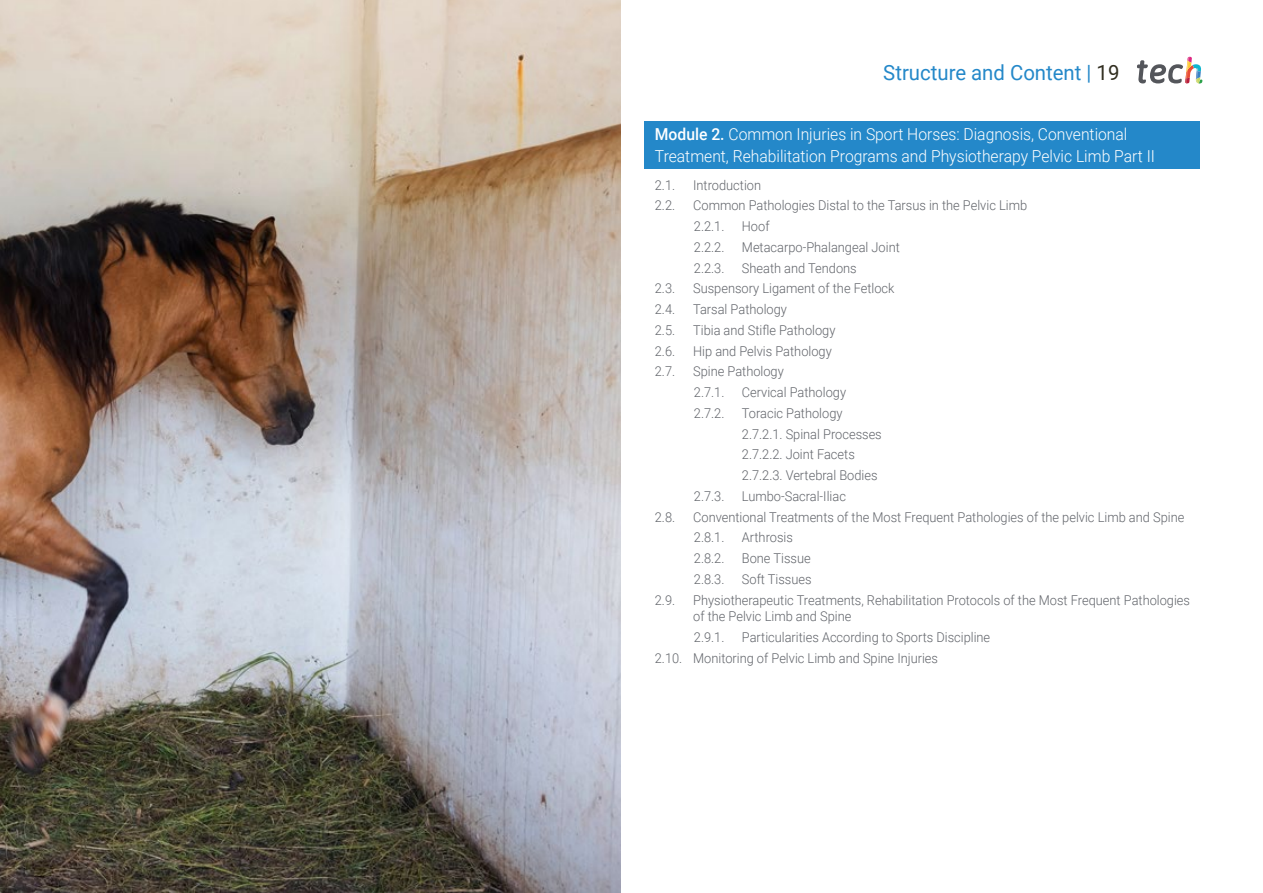
<style>
.page{position:relative;width:1263px;height:893px;background:#fff}
.page>*{position:absolute;margin:0;border:0;box-sizing:border-box;transform-origin:0 0}
.t1{font:21px "Roboto";color:#2488c9}
.t2{font:300 16.5px/22.5px "Roboto";color:#fff;scale:.95 1}
.t3{font:300 13.5px/20.7px "Roboto";color:#61646a;scale:.95 1}
.s1{color:#312e20}
.s2{font-weight:500}
</style>
<div class="page">
<svg style="left:1137px;top:57px;width:65px;height:27px"></svg>
<img style="left:0;top:0;width:621px;height:893px">
<div style="left:644px;top:121px;width:555px;height:48px;background:#2488c9"></div>
<h1 class="t1" style="left:883px;top:57px;width:238px">Structure and Content | <span class="s1">19</span></h1>
<p class="t2" style="left:655px;top:122px;width:528px"><span class="s2">Module 2.</span> Common Injuries in Sport Horses: Diagnosis, Conventional<br>Treatment, Rehabilitation Programs and Physiotherapy Pelvic Limb Part II</p>
<p class="t3" style="left:655px;top:174px;width:23px">2.1.</p>
<p class="t3" style="left:693px;top:174px;width:73px">Introduction</p>
<p class="t3" style="left:655px;top:195px;width:23px">2.2.</p>
<p class="t3" style="left:693px;top:195px;width:353px">Common Pathologies Distal to the Tarsus in the Pelvic Limb<br>2.2.1.</p>
<p class="t3" style="left:742px;top:215px;width:31px">Hoof</p>
<p class="t3" style="left:694px;top:236px;width:34px">2.2.2.</p>
<p class="t3" style="left:742px;top:236px;width:168px">Metacarpo-Phalangeal Joint</p>
<p class="t3" style="left:694px;top:257px;width:34px">2.2.3.</p>
<p class="t3" style="left:742px;top:257px;width:122px">Sheath and Tendons</p>
<p class="t3" style="left:655px;top:278px;width:23px">2.3.</p>
<p class="t3" style="left:693px;top:278px;width:213px">Suspensory Ligament of the Fetlock</p>
<p class="t3" style="left:655px;top:298px;width:23px">2.4.</p>
<p class="t3" style="left:693px;top:298px;width:100px">Tarsal Pathology</p>
<p class="t3" style="left:655px;top:319px;width:23px">2.5.</p>
<p class="t3" style="left:693px;top:319px;width:151px">Tibia and Stifle Pathology</p>
<p class="t3" style="left:655px;top:340px;width:23px">2.6.</p>
<p class="t3" style="left:693px;top:340px;width:147px">Hip and Pelvis Pathology</p>
<p class="t3" style="left:655px;top:361px;width:23px">2.7.</p>
<p class="t3" style="left:693px;top:361px;width:97px">Spine Pathology<br>2.7.1.</p>
<p class="t3" style="left:742px;top:381px;width:111px">Cervical Pathology</p>
<p class="t3" style="left:694px;top:402px;width:34px">2.7.2.</p>
<p class="t3" style="left:742px;top:402px;width:149px">Toracic Pathology<br>2.7.2.1. Spinal Processes<br>2.7.2.2. Joint Facets<br>2.7.2.3. Vertebral Bodies</p>
<p class="t3" style="left:694px;top:485px;width:34px">2.7.3.</p>
<p class="t3" style="left:742px;top:485px;width:111px">Lumbo-Sacral-Iliac</p>
<p class="t3" style="left:655px;top:506px;width:23px">2.8.</p>
<p class="t3" style="left:693px;top:506px;width:518px">Conventional Treatments of the Most Frequent Pathologies of the pelvic Limb and Spine<br>2.8.1.</p>
<p class="t3" style="left:742px;top:527px;width:55px">Arthrosis</p>
<p class="t3" style="left:694px;top:547px;width:34px">2.8.2.</p>
<p class="t3" style="left:742px;top:547px;width:74px">Bone Tissue</p>
<p class="t3" style="left:694px;top:568px;width:34px">2.8.3.</p>
<p class="t3" style="left:742px;top:568px;width:75px">Soft Tissues</p>
<p class="t3" style="left:655px;top:589px;width:23px">2.9.</p>
<p class="t3" style="left:693px;top:591px;width:525px;line-height:16.5px">Physiotherapeutic Treatments, Rehabilitation Protocols of the Most Frequent Pathologies of the Pelvic Limb and Spine</p>
<p class="t3" style="left:694px;top:626px;width:34px">2.9.1.</p>
<p class="t3" style="left:655px;top:626px;width:354px;text-indent:87px">Particularities According to Sports Discipline<br>2.10. Monitoring of Pelvic Limb and Spine Injuries</p>
</div>
